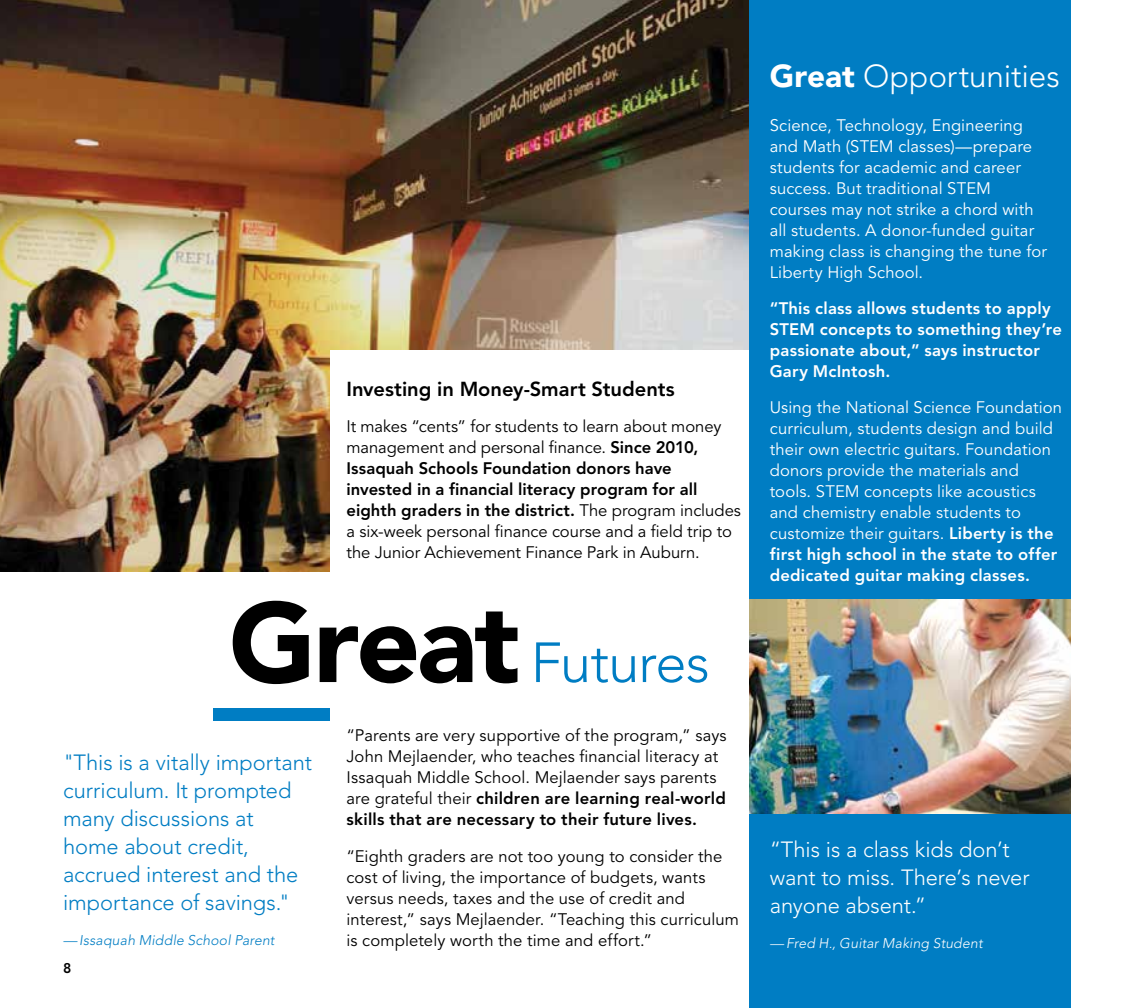
<style>
.page{position:relative;width:1134px;height:1008px;background:#fff}
.page>*{position:absolute;margin:0;border:0;box-sizing:border-box;transform-origin:0 0}
.Main_Head_Great{font:300 56px "Avenir LT Std";letter-spacing:-.015em;color:#007dc3}
.Subhead_1_Reverse{font:300 31.5px "Avenir LT Std";color:#fff}
.t1{font:300 21.88px/28px "Avenir LT Std";color:#007dc3}
.t2{font:300 21.88px/28px "Avenir LT Std";color:#fff}
.Subhead_2{font:800 20.12px "Avenir LT Std";color:#000}
.Body_Text{font:16.62px/21px "Avenir LT Std";letter-spacing:.005em;color:#000}
.Body_Text_Reverse{font:16.62px/21px "Avenir LT Std";letter-spacing:.01em;color:#fff}
.Body_Text_Reverse-2{font:800 16.62px/21px "Avenir LT Std";letter-spacing:.015em;color:#fff}
.Quote_Credit{font:italic 300 14px "Avenir LT Std";letter-spacing:.015em;color:#007dc3}
.Quote_Credit-2{font:italic 300 14px "Avenir LT Std";letter-spacing:.01em;color:#fff}
.t3{font:800 14px "Avenir LT Std";color:#000}
.s1{font-weight:800}
.s2{font-weight:900;font-size:112px;color:#000}
.s3{font-weight:900}
</style>
<div class="page">
<img style="left:0;top:0;width:749px;height:572px">
<div style="left:213px;top:709px;width:386px;height:12px;background:#007dc3"></div>
<div style="left:331px;top:350px;width:418px;height:598px;background:#fff"></div>
<div style="left:749px;top:0;width:322px;height:1008px;background:#007dc3"></div>
<img style="left:749px;top:600px;width:322px;height:214px">
<p class="Subhead_2" style="left:346px;top:377px;width:330px">Investing in Money-Smart Students</p>
<p class="Body_Text" style="left:346px;top:417px;width:396px">It makes “cents” for students to learn about money management and personal finance. <span class="s1">Since 2010, Issaquah Schools Foundation donors have invested in a financial literacy program for all eighth graders in the district.</span> The program includes a six-week personal finance course and a field trip to the Junior Achievement Finance Park in Auburn.</p>
<p class="Main_Head_Great" style="left:229px;top:630px;width:482px"><span class="s2">Great</span> Futures</p>
<p class="t1" style="left:63px;top:749px;width:251px">"This is a vitally important curriculum. It prompted many discussions at home about credit, accrued interest and the importance of savings."</p>
<p class="Quote_Credit" style="left:63px;top:932px;width:213px">—Issaquah Middle School Parent</p>
<p class="t3" style="left:63px;top:960px;width:10px">8</p>
<p class="Body_Text" style="left:346px;top:726px;width:382px">“Parents are very supportive of the program,” says John Mejlaender, who teaches financial literacy at Issaquah Middle School. Mejlaender says parents are grateful their <span class="s1">children are learning real-world skills that are necessary to their future lives.</span></p>
<p class="Body_Text" style="left:346px;top:846px;width:394px">“Eighth graders are not too young to consider the cost of living, the importance of budgets, wants versus needs, taxes and the use of credit and interest,” says Mejlaender. “Teaching this curriculum is completely worth the time and effort.”</p>
<p class="Subhead_1_Reverse" style="left:770px;top:57px;width:291px"><span class="s3">Great</span> Opportunities</p>
<p class="Body_Text_Reverse" style="left:770px;top:115px;width:279px">Science, Technology, Engineering and Math (STEM classes)—prepare students for academic and career success. But traditional STEM courses may not strike a chord with all students. A donor-funded guitar making class is changing the tune for<br>Liberty High School.</p>
<p class="Body_Text_Reverse-2" style="left:770px;top:298px;width:294px">“This class allows students to apply<br>STEM concepts to something they’re passionate about,” says instructor<br>Gary McIntosh.</p>
<p class="Body_Text_Reverse" style="left:770px;top:397px;width:294px">Using the National Science Foundation curriculum, students design and build their own electric guitars. Foundation donors provide the materials and tools. STEM concepts like acoustics and chemistry enable students to customize their guitars. <span class="s1">Liberty is the first high school in the state to offer dedicated guitar making classes.</span></p>
<p class="t2" style="left:770px;top:835px;width:261px">“This is a class kids don’t want to miss. There’s never anyone absent.”</p>
<p class="Quote_Credit-2" style="left:770px;top:935px;width:214px">— Fred H., Guitar Making Student</p>
</div>
